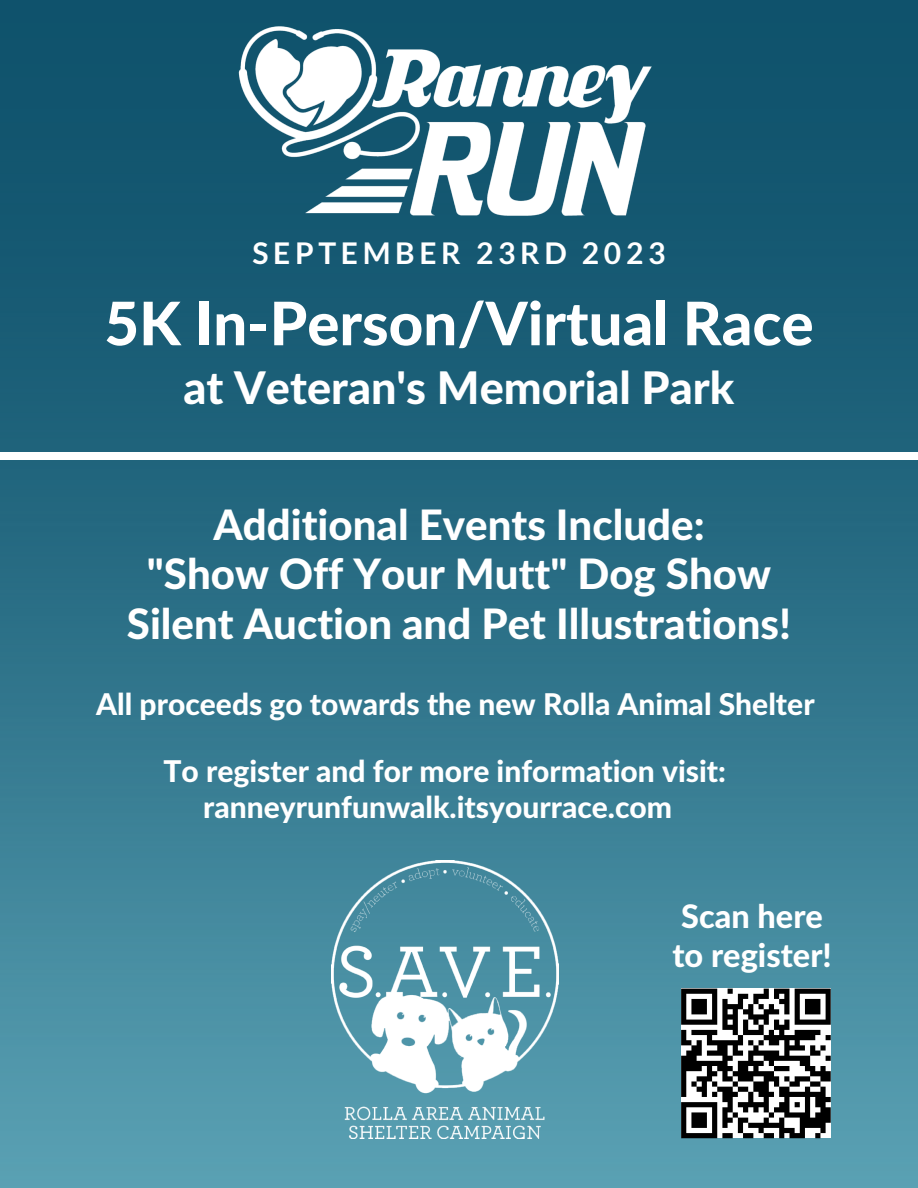
<style>
.page{position:relative;width:918px;height:1188px;background:#fff}
.page>*{position:absolute;margin:0;border:0;box-sizing:border-box;transform-origin:0 0}
.t1{font:800 60px "Lato Latin";color:#fff}
.t2{font:800 45px "Lato Latin";color:#fff}
.t3{font:800 42px/49.5px "Lato Latin";color:#fff;text-align:center}
.t4{font:800 32.4px/38.8px "Lato Latin";color:#fff}
.t5{font:800 30px/36px "Lato Latin";color:#fff;text-align:center}
.t6{font:700 30px "Lato";letter-spacing:.155em;color:#fff}
</style>
<div class="page">
<img style="left:0;top:0;width:918px;height:1188px">
<img style="left:162px;top:0;width:594px;height:271px">
<img style="left:0;top:452px;width:918px;height:7px">
<svg style="left:681px;top:989px;width:150px;height:149px"></svg>
<img style="left:331px;top:860px;width:228px;height:278px">
<p class="t6" style="left:253px;top:234px;width:414px">SEPTEMBER 23RD 2023</p>
<h1 class="t1" style="left:104px;top:297px;width:711px">5K In-Person/Virtual Race</h1>
<h2 class="t2" style="left:184px;top:368px;width:552px">at Veteran's Memorial Park</h2>
<h3 class="t3" style="left:127px;top:502px;width:666px">Additional Events Include:<br>"Show Off Your Mutt" Dog Show<br>Silent Auction and Pet Illustrations!</h3>
<p class="t5" style="left:96px;top:688px;width:720px">All proceeds go towards the new Rolla Animal Shelter</p>
<p class="t5" style="left:164px;top:755px;width:564px">To register and for more information visit: ranneyrunfunwalk.itsyourrace.com</p>
<p class="t4" style="left:672px;top:899px;width:161px">Scan here to register!</p>
</div>
